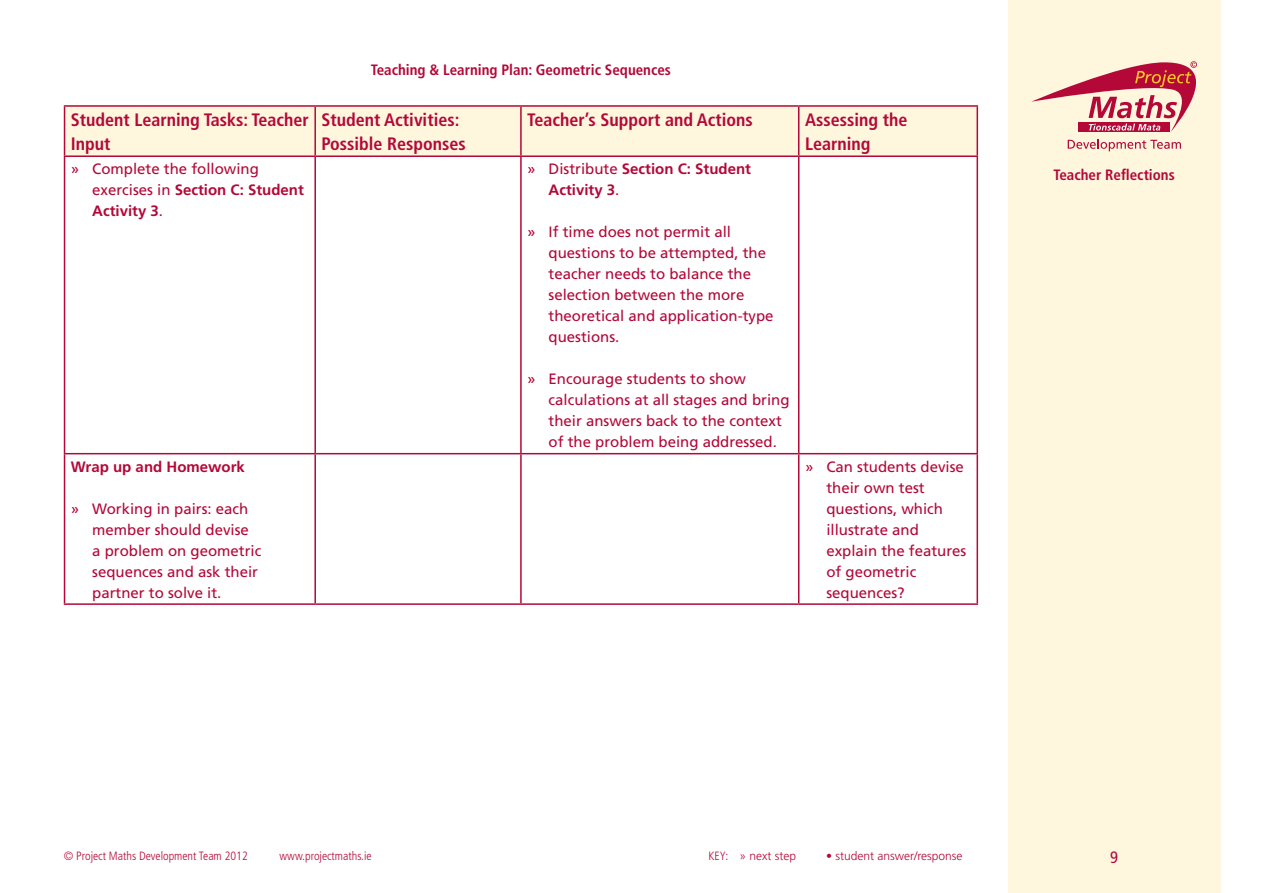
<style>
.page{position:relative;width:1263px;height:893px;background:#fff}
.page>*{position:absolute;margin:0;border:0;box-sizing:border-box;transform-origin:0 0}
.Table_Head{font:700 condensed 18px/24px "Frutiger";color:#b30838}
.t1{font:condensed 16.5px "Frutiger";color:#b30838}
.Arrow_Bullit_Points{font:15px/21px "Frutiger";color:#b30838}
.t2{font:700 condensed 15px "Frutiger";color:#b30838}
.Arrow_Bullit_Points-2{font:700 15px/21px "Frutiger";color:#b30838}
.t3{font:300 condensed 12px "Frutiger";color:#b30838}
.t4{font:300 12px "Frutiger";color:#b30838}
.s1{font-weight:700}
.s2{font-weight:400}
.s3{font-stretch:condensed}
</style>
<div class="page">
<div style="left:1008px;top:0;width:212px;height:893px;background:#fff6de"></div>
<svg style="left:1068px;top:139px;width:113px;height:12px"></svg>
<svg style="left:1031px;top:61px;width:166px;height:71px"></svg>
<div style="left:65px;top:107px;width:911px;height:48px;background:#fff6de"></div>
<hr style="left:64px;top:105px;width:251px;height:2px;background:#b30838">
<hr style="left:64px;top:107px;width:1px;height:48px;background:#b30838">
<hr style="left:315px;top:105px;width:206px;height:2px;background:#b30838">
<hr style="left:314px;top:107px;width:2px;height:48px;background:#b30838">
<hr style="left:521px;top:105px;width:278px;height:2px;background:#b30838">
<hr style="left:520px;top:107px;width:2px;height:48px;background:#b30838">
<hr style="left:799px;top:105px;width:179px;height:2px;background:#b30838">
<hr style="left:798px;top:107px;width:1px;height:48px;background:#b30838">
<hr style="left:976px;top:107px;width:2px;height:48px;background:#b30838">
<hr style="left:64px;top:155px;width:251px;height:2px;background:#b30838">
<hr style="left:64px;top:157px;width:1px;height:296px;background:#b30838">
<hr style="left:315px;top:155px;width:206px;height:2px;background:#b30838">
<hr style="left:314px;top:157px;width:2px;height:296px;background:#b30838">
<hr style="left:521px;top:155px;width:278px;height:2px;background:#b30838">
<hr style="left:520px;top:157px;width:2px;height:296px;background:#b30838">
<hr style="left:799px;top:155px;width:179px;height:2px;background:#b30838">
<hr style="left:798px;top:157px;width:1px;height:296px;background:#b30838">
<hr style="left:976px;top:157px;width:2px;height:296px;background:#b30838">
<hr style="left:64px;top:453px;width:251px;height:1px;background:#b30838">
<hr style="left:64px;top:454px;width:1px;height:149px;background:#b30838">
<hr style="left:315px;top:453px;width:206px;height:1px;background:#b30838">
<hr style="left:314px;top:454px;width:2px;height:149px;background:#b30838">
<hr style="left:521px;top:453px;width:278px;height:1px;background:#b30838">
<hr style="left:520px;top:454px;width:2px;height:149px;background:#b30838">
<hr style="left:799px;top:453px;width:179px;height:1px;background:#b30838">
<hr style="left:798px;top:454px;width:1px;height:149px;background:#b30838">
<hr style="left:976px;top:454px;width:2px;height:149px;background:#b30838">
<hr style="left:64px;top:603px;width:251px;height:2px;background:#b30838">
<hr style="left:315px;top:603px;width:206px;height:2px;background:#b30838">
<hr style="left:521px;top:603px;width:278px;height:2px;background:#b30838">
<hr style="left:799px;top:603px;width:179px;height:2px;background:#b30838">
<p class="t2" style="left:371px;top:61px;width:302px">Teaching &amp; Learning Plan: Geometric Sequences</p>
<p class="Table_Head" style="left:71px;top:108px;width:239px">Student Learning Tasks: Teacher<br>Input</p>
<p class="Table_Head" style="left:322px;top:108px;width:146px">Student Activities:<br>Possible Responses</p>
<p class="Table_Head" style="left:527px;top:108px;width:227px">Teacher’s Support and Actions</p>
<p class="Table_Head" style="left:805px;top:108px;width:104px">Assessing the<br>Learning</p>
<p class="Arrow_Bullit_Points" style="left:92px;top:158px;width:213px;text-indent:-21px">» Complete the following exercises in <span class="s1">Section C: Student<br>Activity 3</span>.</p>
<p class="Arrow_Bullit_Points-2" style="left:549px;top:158px;width:204px;text-indent:-21px"><span class="s2">» Distribute</span> Section C: Student<br>Activity 3<span class="s2">.</span></p>
<p class="Arrow_Bullit_Points" style="left:549px;top:221px;width:227px;text-indent:-21px">» If time does not permit all questions to be attempted, the teacher needs to balance the selection between the more theoretical and application-type questions.</p>
<p class="Arrow_Bullit_Points" style="left:549px;top:368px;width:242px;text-indent:-21px">» Encourage students to show calculations at all stages and bring their answers back to the context of the problem being addressed.</p>
<p class="Arrow_Bullit_Points-2" style="left:71px;top:456px;width:175px">Wrap up and Homework</p>
<p class="Arrow_Bullit_Points" style="left:92px;top:498px;width:171px;text-indent:-21px">» Working in pairs: each member should devise<br>a problem on geometric sequences and ask their partner to solve it.</p>
<p class="Arrow_Bullit_Points" style="left:826px;top:456px;width:142px;text-indent:-21px">» Can students devise their own test questions, which illustrate and explain the features of geometric sequences?</p>
<p class="t2" style="left:1053px;top:166px;width:123px">Teacher Reflections</p>
<p class="t3" style="left:64px;top:849px;width:186px">© Project Maths Development Team 2012</p>
<p class="t3" style="left:279px;top:849px;width:94px">www.projectmaths.ie</p>
<p class="t4" style="left:709px;top:849px;width:89px"><span class="s3">KEY:</span> » next step</p>
<p class="t4" style="left:826px;top:849px;width:138px">• student answer/response</p>
<p class="t1" style="left:1110px;top:847px;width:9px">9</p>
</div>
